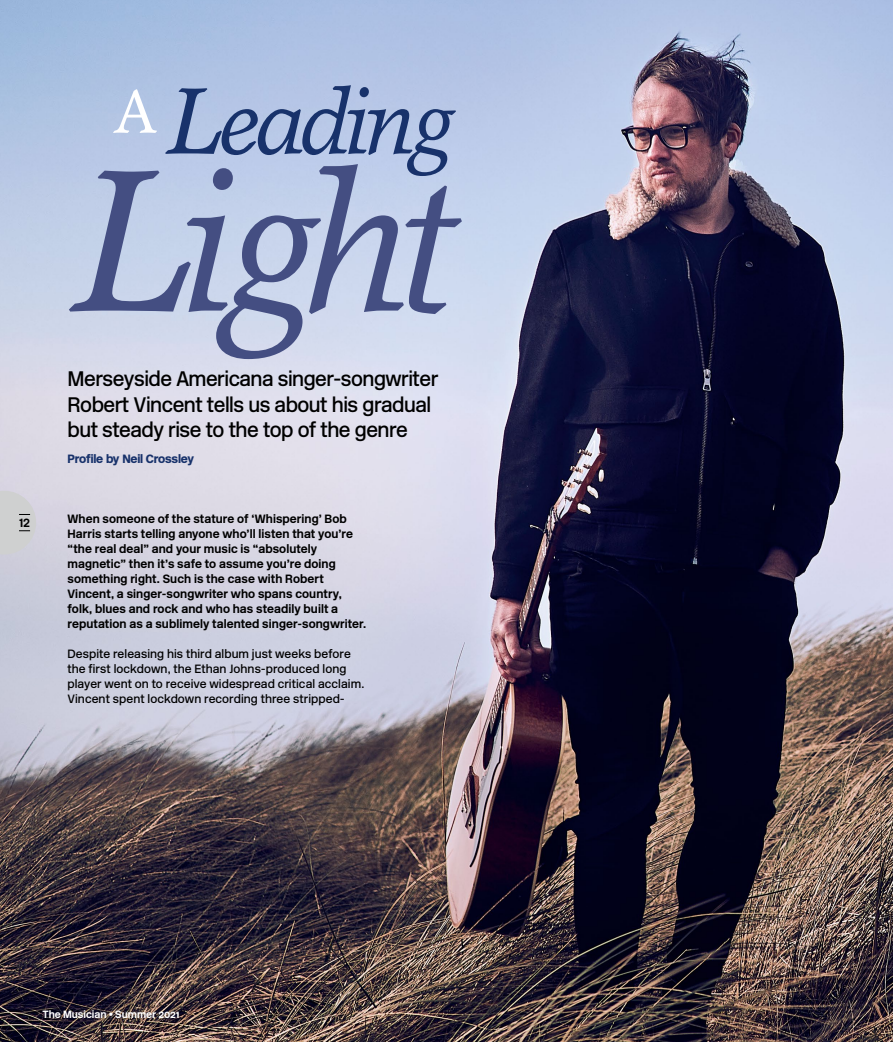
<style>
.page{position:relative;width:893px;height:1042px;background:#fff}
.page>*{position:absolute;margin:0;border:0;box-sizing:border-box;transform-origin:0 0}
.t1{font:italic 203.7px "Garth Graphic";letter-spacing:-.07em;color:#444e82}
.t2{font:italic 94.95px "Garth Graphic";letter-spacing:-.055em;color:#18326b}
.t3{font:500 21px/25.5px "New Rail Alphabet";letter-spacing:-.025em;color:#000}
.t4{font:700 12px/15px "New Rail Alphabet";letter-spacing:.005em;color:#000}
.t5{font:500 12px/15px "New Rail Alphabet";letter-spacing:.005em;color:#000}
.t6{font:900 12px "New Rail Alphabet";letter-spacing:-.02em;color:#18326b}
.t7{font:700 10.5px "New Rail Alphabet";letter-spacing:-.005em;color:#fff}
</style>
<div class="page">
<img style="left:0;top:0;width:893px;height:1042px">
<svg style="left:0;top:491px;width:36px;height:63px"></svg>
<p class="t4" style="left:19px;top:515px;width:12px">12</p>
<h2 class="t2" style="left:113px;top:65px;width:343px"><sup>A</sup> Leading</h2>
<h1 class="t1" style="left:72px;top:120px;width:389px">Light</h1>
<h3 class="t3" style="left:68px;top:365px;width:372px">Merseyside Americana singer-songwriter<br>Robert Vincent tells us about his gradual but steady rise to the top of the genre</h3>
<p class="t6" style="left:68px;top:450px;width:128px">Profile by Neil Crossley</p>
<p class="t4" style="left:68px;top:511px;width:300px">When someone of the stature of ‘Whispering’ Bob Harris starts telling anyone who’ll listen that you’re “the real deal” and your music is “absolutely magnetic” then it’s safe to assume you’re doing something right. Such is the case with Robert Vincent, a singer-songwriter who spans country, folk, blues and rock and who has steadily built a reputation as a sublimely talented singer-songwriter.</p>
<p class="t5" style="left:68px;top:646px;width:298px">Despite releasing his third album just weeks before the first lockdown, the Ethan Johns-produced long player went on to receive widespread critical acclaim.<br>Vincent spent lockdown recording three stripped-</p>
<p class="t7" style="left:43px;top:1007px;width:139px">The Musician • Summer 2021</p>
</div>
